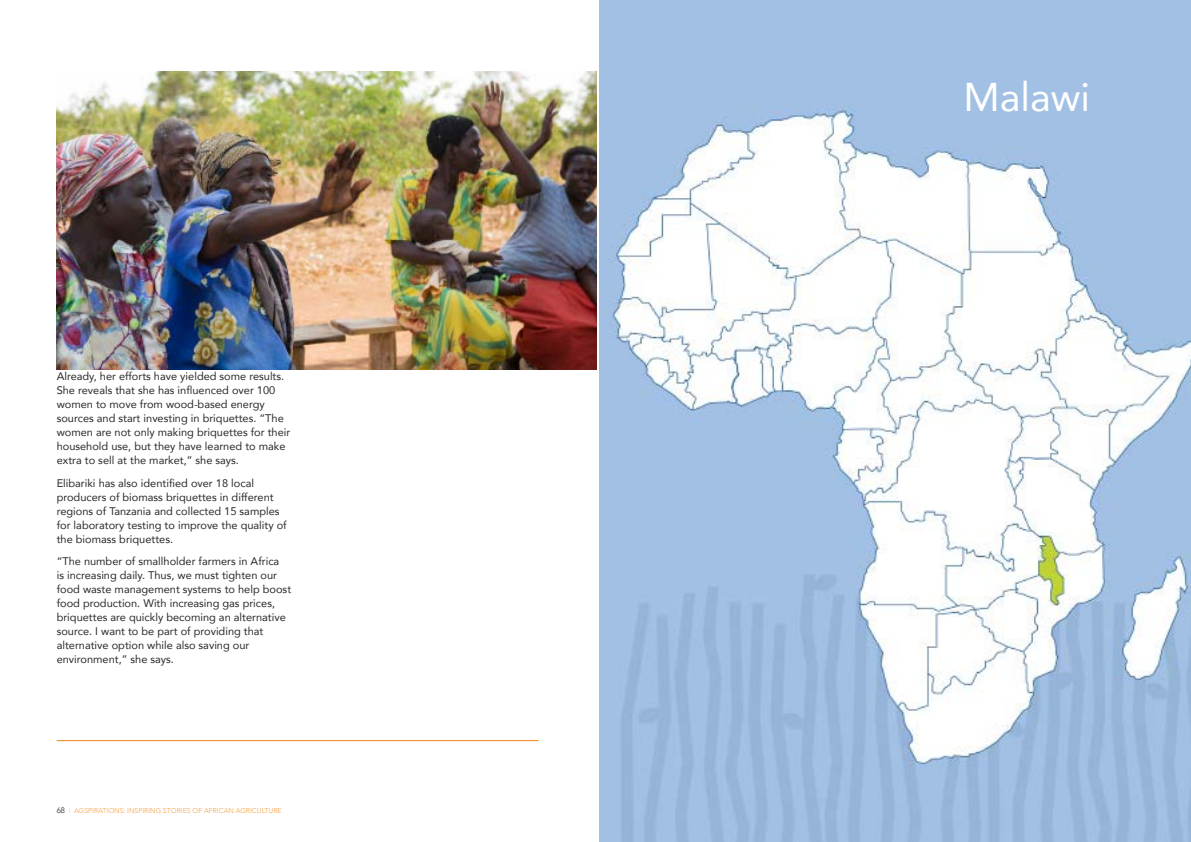
<style>
.page{position:relative;width:1191px;height:842px;background:#fff}
.page>*{position:absolute;margin:0;border:0;box-sizing:border-box;transform-origin:0 0}
.t1{font:40px "Avenir";color:#fff}
.t2{font:11px/14px "Avenir";color:#282827}
.t3{font:300 7px "Avenir";color:#f6a140}
.s1{font-size:8px;color:#282827}
.s2{color:#c6c6c6}
</style>
<div class="page">
<img style="left:57px;top:71px;width:540px;height:298px">
<img style="left:600px;top:0;width:591px;height:842px">
<hr style="left:57px;top:740px;width:481px;height:1px;background:#f0821a">
<p class="t2" style="left:57px;top:369px;width:235px">Already, her efforts have yielded some results.<br>She reveals that she has influenced over 100 women to move from wood-based energy sources and start investing in briquettes. “The women are not only making briquettes for their household use, but they have learned to make extra to sell at the market,” she says.</p>
<p class="t2" style="left:57px;top:475px;width:231px">Elibariki has also identified over 18 local producers of biomass briquettes in different regions of Tanzania and collected 15 samples for laboratory testing to improve the quality of the biomass briquettes.</p>
<p class="t2" style="left:57px;top:554px;width:236px">“The number of smallholder farmers in Africa<br>is increasing daily. Thus, we must tighten our food waste management systems to help boost food production. With increasing gas prices, briquettes are quickly becoming an alternative source. I want to be part of providing that alternative option while also saving our environment,” she says.</p>
<p class="t3" style="left:57px;top:806px;width:226px"><span class="s1">68</span> <span class="s2">I</span> AGSPIRATIONS: INSPIRING STORIES OF AFRICAN AGRICULTURE</p>
<h1 class="t1" style="left:963px;top:65px;width:128px">Malawi</h1>
</div>
